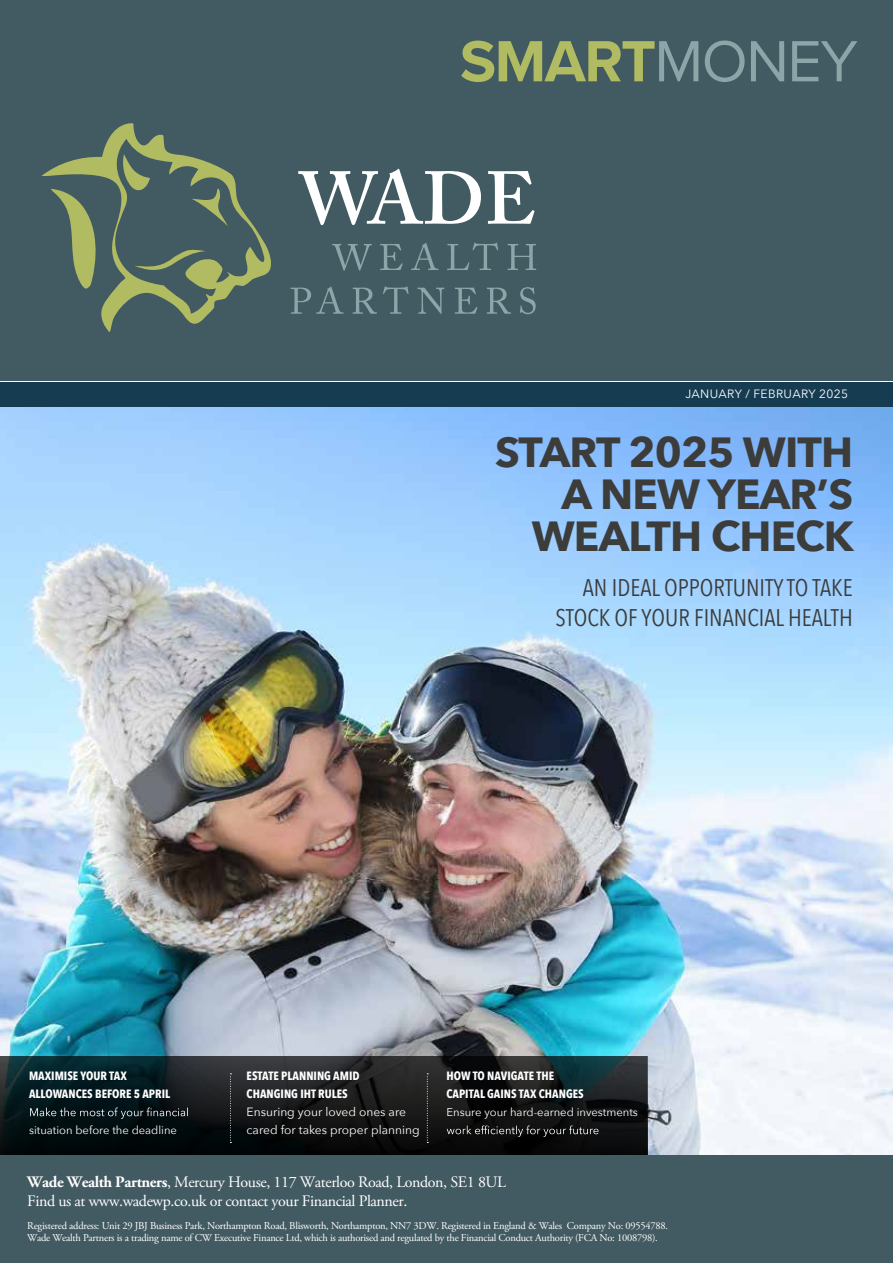
<style>
.page{position:relative;width:893px;height:1263px;background:#fff}
.page>*{position:absolute;margin:0;border:0;box-sizing:border-box;transform-origin:0 0}
.t1{font:700 60.15px "Proxima Nova";letter-spacing:-.025em;color:#b1bb62}
.t2{font:700 42px/42px "Avenir Next";letter-spacing:-.02em;color:#3c3c3b;text-align:right}
.t3{font:24px/30px "Avenir Next Condensed";color:#3c3c3b;text-align:right}
.t4{font:16.05px/19.2px "Adobe Garamond Pro";letter-spacing:-.025em;color:#fff}
.t5{font:700 12px/18px "Avenir Next Condensed";color:#fff}
.t6{font:12px/18px "Avenir Next";color:#fff}
.t7{font:12px "Avenir Next";letter-spacing:.03em;color:#fff}
.t8{font:11.25px "Avenir Next";color:#fff}
.t9{font:10.5px/12.6px "Adobe Garamond Pro";letter-spacing:-.025em;color:#fff}
.s1{font-weight:400;color:#8ba5a9}
.s2{font-weight:700}
</style>
<div class="page">
<img style="left:0;top:406px;width:893px;height:748px">
<svg style="left:0;top:1056px;width:647px;height:98px;background:#12191b"></svg>
<svg style="left:30px;top:1107px;width:158px;height:12px;background:#263135"></svg>
<svg style="left:447px;top:1125px;width:152px;height:12px;background:#2e2e2e"></svg>
<svg style="left:230px;top:1073px;width:1px;height:70px"></svg>
<svg style="left:427px;top:1073px;width:1px;height:70px"></svg>
<div style="left:0;top:382px;width:893px;height:24px;background:#163c52"></div>
<div style="left:0;top:0;width:893px;height:381px;background:#425a61"></div>
<div style="left:0;top:1155px;width:893px;height:108px;background:#425a61"></div>
<svg style="left:298px;top:169px;width:183px;height:56px"></svg>
<svg style="left:488px;top:171px;width:46px;height:53px"></svg>
<svg style="left:332px;top:244px;width:40px;height:27px"></svg>
<svg style="left:380px;top:244px;width:23px;height:26px"></svg>
<svg style="left:411px;top:243px;width:27px;height:27px"></svg>
<svg style="left:447px;top:243px;width:51px;height:27px"></svg>
<svg style="left:508px;top:244px;width:28px;height:26px"></svg>
<svg style="left:291px;top:286px;width:52px;height:28px"></svg>
<svg style="left:353px;top:288px;width:24px;height:26px"></svg>
<svg style="left:383px;top:286px;width:26px;height:28px"></svg>
<svg style="left:417px;top:288px;width:27px;height:26px"></svg>
<svg style="left:455px;top:288px;width:22px;height:26px"></svg>
<svg style="left:487px;top:288px;width:24px;height:26px"></svg>
<svg style="left:520px;top:287px;width:16px;height:27px"></svg>
<svg style="left:42px;top:123px;width:229px;height:209px"></svg>
<svg style="left:51px;top:189px;width:45px;height:100px"></svg>
<svg style="left:122px;top:154px;width:28px;height:37px"></svg>
<svg style="left:192px;top:188px;width:36px;height:38px"></svg>
<svg style="left:135px;top:249px;width:71px;height:25px"></svg>
<h1 class="t1" style="left:460px;top:16px;width:399px">SMART<span class="s1">MONEY</span></h1>
<p class="t7" style="left:685px;top:384px;width:164px">JANUARY / FEBRUARY 2025</p>
<h2 class="t2" style="left:495px;top:431px;width:360px">START 2025 WITH<br>A NEW YEAR’S<br>WEALTH CHECK</h2>
<h3 class="t3" style="left:555px;top:572px;width:299px">AN IDEAL OPPORTUNITY TO TAKE<br>STOCK OF YOUR FINANCIAL HEALTH</h3>
<p class="t5" style="left:29px;top:1067px;width:143px">MAXIMISE YOUR TAX<br>ALLOWANCES BEFORE 5 APRIL</p>
<p class="t8" style="left:29px;top:1121px;width:150px">situation before the deadline</p>
<p class="t5" style="left:247px;top:1067px;width:114px">ESTATE PLANNING AMID<br>CHANGING IHT RULES</p>
<p class="t6" style="left:247px;top:1102px;width:174px">Ensuring your loved ones are cared for takes proper planning</p>
<p class="t5" style="left:446px;top:1067px;width:139px">HOW TO NAVIGATE THE<br>CAPITAL GAINS TAX CHANGES</p>
<p class="t8" style="left:446px;top:1103px;width:193px">Ensure your hard-earned investments</p>
<h3 class="t4" style="left:27px;top:1173px;width:480px"><span class="s2">Wade Wealth Partners</span>, Mercury House, 117 Waterloo Road, London, SE1 8UL<br>Find us at www.wadewp.co.uk or contact your Financial Planner.</h3>
<p class="t9" style="left:27px;top:1219px;width:642px">Registered address: Unit 29 JBJ Business Park, Northampton Road, Blisworth, Northampton, NN7 3DW. Registered in England &amp; Wales Company No: 09554788.<br>Wade Wealth Partners is a trading name of CW Executive Finance Ltd, which is authorised and regulated by the Financial Conduct Authority (FCA No: 1008798).</p>
</div>
